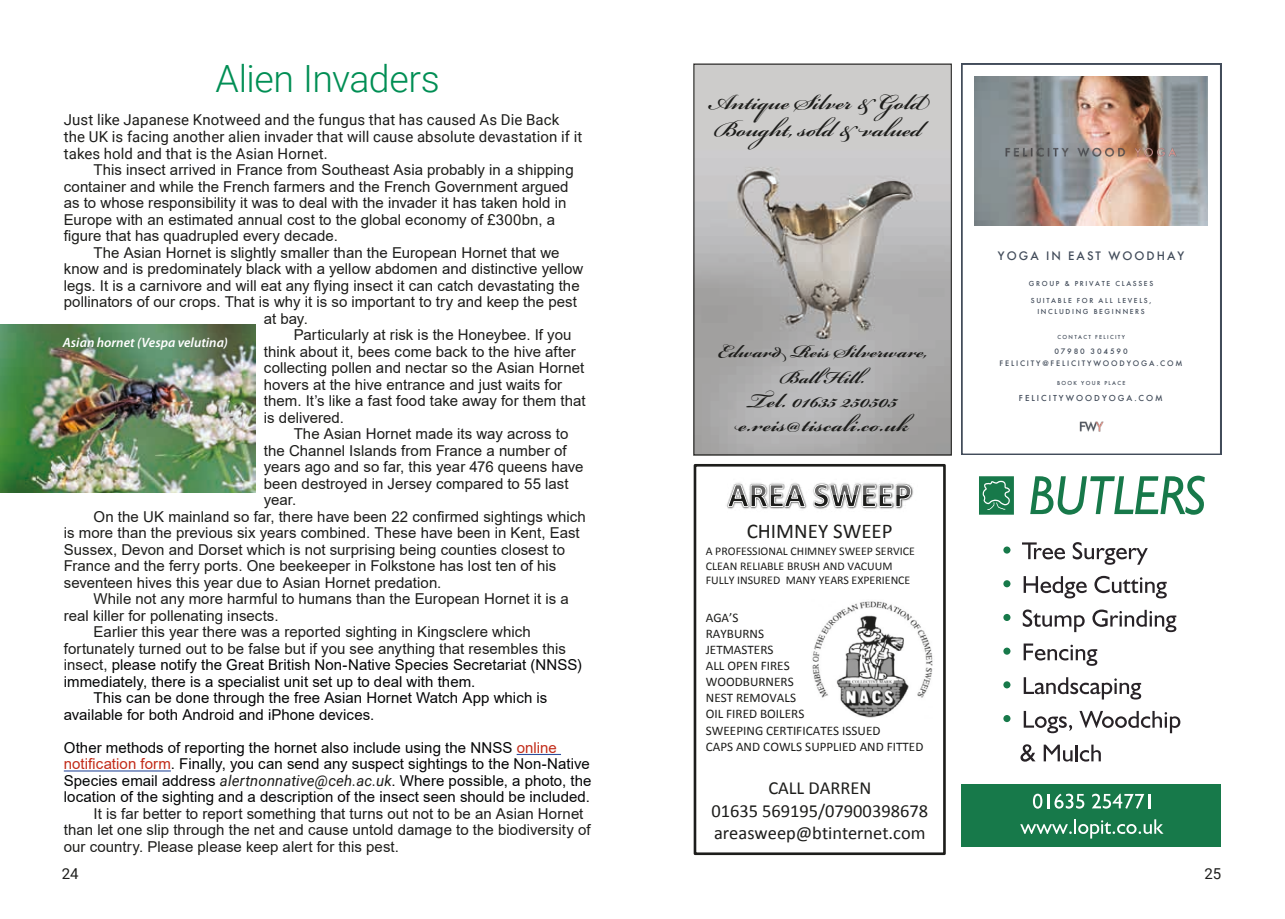
<style>
.page{position:relative;width:1285px;height:919px;background:#fff}
.page>*{position:absolute;margin:0;border:0;box-sizing:border-box;transform-origin:0 0}
.t1{font:300 37.5px "Roboto";letter-spacing:-.015em;color:#008e54}
.t2{font:600 33.3px/27.3px "Bickham Script Pro";color:#1d1d1b}
.t3{font:700 30.3px/24.3px "Bickham Script Pro";letter-spacing:.015em;color:#1d1d1b;text-align:center}
.t4{font:700 27.3px/25.8px "Bickham Script Pro";color:#1d1d1b;text-align:center}
.t5{font:21px "Calibri";color:#1d1d1b}
.t6{font:18.45px/22.5px "Calibri";color:#1d1d1b;text-align:center}
.t7{font:15px/16.5px "Arial";letter-spacing:.005em;color:#1d1d1b}
.t8{font:15px/16.5px "Arial";letter-spacing:.005em;color:#040506}
.t9{font:15px/16.5px "Roboto";letter-spacing:.005em;color:#1d1d1b}
.t10{font:italic 600 13.5px "Myriad Pro";color:#fff}
.t11{font:13.05px/16px "Calibri";color:#1d1d1b}
.t12{font:500 12.75px "Futura";letter-spacing:.16em;color:#424c5a}
.t13{font:11.85px/14.4px "Calibri";color:#1d1d1b}
.t14{font:500 9px "Futura";letter-spacing:.22em;color:#424c5a}
.t15{font:500 8.25px/12px "Futura";letter-spacing:.22em;color:#424c5a;text-align:center}
.t16{font:500 7.5px/10.9px "Futura";letter-spacing:.22em;color:#424c5a;text-align:center}
.t17{font:500 6px "Futura";letter-spacing:.22em;color:#424c5a}
.s1{color:#1d1d1b}
.s2{color:#c22b18}
.s3{font-family:"Roboto";font-style:italic;color:#1d1d1b}
</style>
<div class="page">
<img style="left:695px;top:66px;width:254px;height:387px">
<div style="left:693px;top:64px;width:258px;height:391px;border:1px solid #1d1d1b"></div>
<svg style="left:961px;top:64px;width:259px;height:390px"></svg>
<img style="left:974px;top:76px;width:232px;height:150px">
<img style="left:974px;top:92px;width:232px;height:121px">
<img style="left:1069px;top:404px;width:43px;height:44px">
<div style="left:693px;top:464px;width:252px;height:391px;border:3px solid #1d1d1b"></div>
<img style="left:726px;top:471px;width:216px;height:68px">
<svg style="left:727px;top:483px;width:184px;height:29px"></svg>
<img style="left:812px;top:601px;width:121px;height:117px">
<div style="left:961px;top:784px;width:259px;height:63px;background:#17794a"></div>
<svg style="left:979px;top:476px;width:34px;height:38px"></svg>
<svg style="left:1030px;top:475px;width:174px;height:39px"></svg>
<div style="left:1003px;top:546px;width:7px;height:7px;background:#17794a;border-radius:50%"></div>
<svg style="left:1022px;top:542px;width:42px;height:17px"></svg>
<svg style="left:1072px;top:542px;width:75px;height:22px"></svg>
<div style="left:1003px;top:580px;width:7px;height:7px;background:#17794a;border-radius:50%"></div>
<svg style="left:1023px;top:576px;width:63px;height:22px"></svg>
<svg style="left:1094px;top:575px;width:72px;height:23px"></svg>
<div style="left:1003px;top:614px;width:7px;height:7px;background:#17794a;border-radius:50%"></div>
<svg style="left:1022px;top:609px;width:62px;height:23px"></svg>
<svg style="left:1092px;top:609px;width:84px;height:23px"></svg>
<div style="left:1003px;top:647px;width:7px;height:7px;background:#17794a;border-radius:50%"></div>
<svg style="left:1023px;top:643px;width:74px;height:22px"></svg>
<div style="left:1003px;top:681px;width:7px;height:7px;background:#17794a;border-radius:50%"></div>
<svg style="left:1023px;top:677px;width:117px;height:22px"></svg>
<div style="left:1003px;top:715px;width:7px;height:7px;background:#17794a;border-radius:50%"></div>
<svg style="left:1023px;top:710px;width:48px;height:23px"></svg>
<svg style="left:1079px;top:710px;width:101px;height:23px"></svg>
<svg style="left:1020px;top:744px;width:15px;height:17px"></svg>
<svg style="left:1043px;top:744px;width:57px;height:17px"></svg>
<svg style="left:1020px;top:819px;width:143px;height:19px"></svg>
<svg style="left:1032px;top:793px;width:52px;height:15px"></svg>
<svg style="left:1092px;top:793px;width:58px;height:15px"></svg>
<img style="left:0;top:325px;width:255px;height:167px">
<hr style="left:516px;top:753px;width:45px;height:2px;background:#2b4c9b">
<hr style="left:64px;top:770px;width:107px;height:1px;background:#2b4c9b">
<h1 class="t1" style="left:215px;top:52px;width:226px">Alien Invaders</h1>
<p class="t9" style="left:64px;top:111px;width:520px">Just like Japanese Knotweed and the fungus that has caused As Die Back the UK is facing another alien invader that will cause absolute devastation if it takes hold and that is the Asian Hornet.</p>
<p class="t7" style="left:64px;top:161px;width:511px;text-indent:30px">This insect arrived in France from Southeast Asia probably in a shipping container and while the French farmers and the French Government argued as to whose responsibility it was to deal with the invader it has taken hold in Europe with an estimated annual cost to the global economy of £300bn, a figure that has quadrupled every decade.</p>
<p class="t7" style="left:94px;top:244px;width:467px">The Asian Hornet is slightly smaller than the European Hornet that we</p>
<p class="t7" style="left:64px;top:260px;width:521px">know and is predominately black with a yellow abdomen and distinctive yellow</p>
<p class="t7" style="left:64px;top:277px;width:517px">legs. It is a carnivore and will eat any flying insect it can catch devastating the</p>
<p class="t7" style="left:64px;top:293px;width:514px">pollinators of our crops. That is why it is so important to try and keep the pest</p>
<p class="t7" style="left:264px;top:310px;width:45px">at bay.</p>
<p class="t7" style="left:293px;top:326px;width:279px">Particularly at risk is the Honeybee. If you</p>
<p class="t7" style="left:264px;top:343px;width:313px">think about it, bees come back to the hive after</p>
<p class="t7" style="left:264px;top:359px;width:322px">collecting pollen and nectar so the Asian Hornet</p>
<p class="t7" style="left:264px;top:376px;width:300px">hovers at the hive entrance and just waits for</p>
<p class="t7" style="left:264px;top:392px;width:323px">them. It’s like a fast food take away for them that</p>
<p class="t7" style="left:264px;top:409px;width:82px">is delivered.</p>
<p class="t7" style="left:293px;top:425px;width:276px">The Asian Hornet made its way across to</p>
<p class="t7" style="left:264px;top:442px;width:304px">the Channel Islands from France a number of</p>
<p class="t7" style="left:264px;top:458px;width:321px">years ago and so far, this year 476 queens have</p>
<p class="t7" style="left:264px;top:475px;width:306px">been destroyed in Jersey compared to 55 last</p>
<p class="t7" style="left:264px;top:491px;width:34px">year.</p>
<p class="t7" style="left:94px;top:508px;width:493px">On the UK mainland so far, there have been 22 confirmed sightings which</p>
<p class="t7" style="left:64px;top:524px;width:517px">is more than the previous six years combined. These have been in Kent, East</p>
<p class="t7" style="left:64px;top:541px;width:502px">Sussex, Devon and Dorset which is not surprising being counties closest to</p>
<p class="t7" style="left:64px;top:557px;width:494px">France and the ferry ports. One beekeeper in Folkstone has lost ten of his</p>
<p class="t7" style="left:64px;top:574px;width:379px">seventeen hives this year due to Asian Hornet predation.</p>
<p class="t7" style="left:94px;top:590px;width:476px">While not any more harmful to humans than the European Hornet it is a</p>
<p class="t7" style="left:64px;top:607px;width:216px">real killer for pollenating insects.</p>
<p class="t7" style="left:94px;top:623px;width:439px">Earlier this year there was a reported sighting in Kingsclere which</p>
<p class="t7" style="left:64px;top:640px;width:503px">fortunately turned out to be false but if you see anything that resembles this</p>
<p class="t8" style="left:64px;top:656px;width:519px"><span class="s1">insect,</span> please notify the Great British Non-Native Species Secretariat (NNSS)</p>
<p class="t8" style="left:64px;top:673px;width:413px">immediately, there is a specialist unit set up to deal with them.</p>
<p class="t8" style="left:94px;top:689px;width:455px">This can be done through the free Asian Hornet Watch App which is</p>
<p class="t8" style="left:64px;top:706px;width:312px">available for both Android and iPhone devices.</p>
<p class="t8" style="left:64px;top:739px;width:529px">Other methods of reporting the hornet also include using the NNSS <span class="s2">online notification form</span>. Finally, you can send any suspect sightings to the Non-Native Species email address <span class="s3">alertnonnative@ceh.ac.uk</span>. Where possible, a photo, the location of the sighting and a description of the insect seen should be included.</p>
<p class="t7" style="left:64px;top:805px;width:528px;text-indent:30px">It is far better to report something that turns out not to be an Asian Hornet than let one slip through the net and cause untold damage to the biodiversity of our country. Please please keep alert for this pest.</p>
<p class="t10" style="left:63px;top:334px;width:167px">Asian hornet (Vespa velutina)</p>
<h2 class="t2" style="left:707px;top:84px;width:222px">Antique Silver &amp; Gold<br>Bought, sold&amp; valued</h2>
<h3 class="t4" style="left:717px;top:334px;width:212px">Edward Reis Silverware,<br>BallHill.</h3>
<h3 class="t3" style="left:736px;top:384px;width:174px">Tel. 01635 250505 e.reis@tiscali.co.uk</h3>
<h3 class="t5" style="left:746px;top:518px;width:147px">CHIMNEY SWEEP</h3>
<p class="t13" style="left:705px;top:544px;width:211px">A PROFESSIONAL CHIMNEY SWEEP SERVICE<br>CLEAN RELIABLE BRUSH AND VACUUM<br>FULLY INSURED MANY YEARS EXPERIENCE</p>
<p class="t11" style="left:705px;top:609px;width:219px">AGA’S<br>RAYBURNS<br>JETMASTERS<br>ALL OPEN FIRES<br>WOODBURNERS<br>NEST REMOVALS<br>OIL FIRED BOILERS<br>SWEEPING CERTIFICATES ISSUED<br>CAPS AND COWLS SUPPLIED AND FITTED</p>
<p class="t6" style="left:711px;top:776px;width:218px">CALL DARREN<br>01635 569195/07900398678 areasweep@btinternet.com</p>
<p class="t12" style="left:997px;top:246px;width:188px">YOGA IN EAST WOODHAY</p>
<p class="t16" style="left:1028px;top:277px;width:126px">GROUP &amp; PRIVATE CLASSES</p>
<p class="t16" style="left:1030px;top:295px;width:122px">SUITABLE FOR ALL LEVELS,<br>INCLUDING BEGINNERS</p>
<p class="t17" style="left:1057px;top:332px;width:69px">CONTACT FELICITY</p>
<p class="t15" style="left:999px;top:345px;width:184px">07980 304590<br>FELICITY@FELICITYWOODYOGA.COM</p>
<p class="t17" style="left:1056px;top:378px;width:70px">BOOK YOUR PLACE</p>
<p class="t14" style="left:1018px;top:391px;width:145px">FELICITYWOODYOGA.COM</p>
<p class="t9" style="left:62px;top:865px;width:18px">24</p>
<p class="t9" style="left:1204px;top:865px;width:18px">25</p>
</div>
